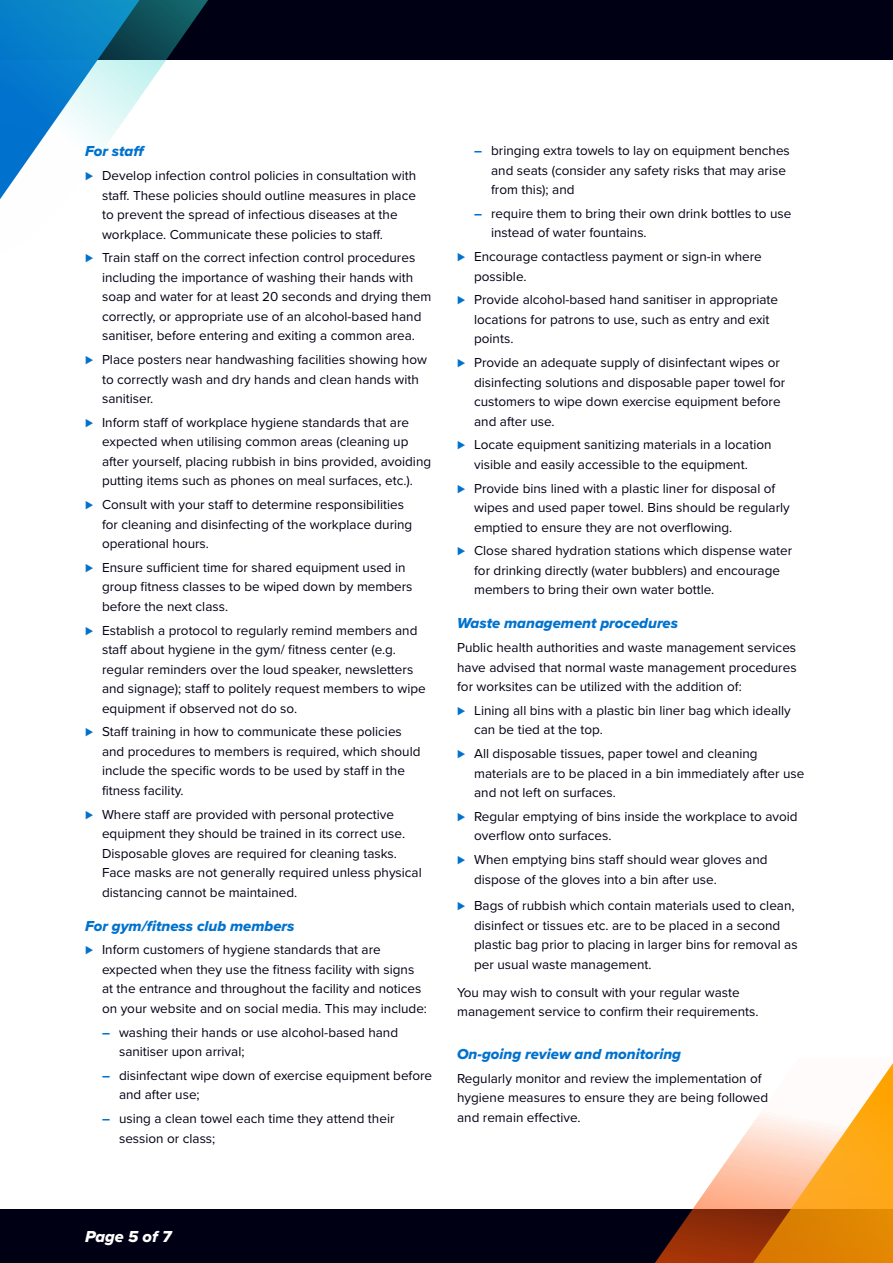
<style>
.page{position:relative;width:893px;height:1263px;background:#fff}
.page>*{position:absolute;margin:0;border:0;box-sizing:border-box;transform-origin:0 0}
.t1{font:16.5px "Proxima Nova Extrabld It";color:#fff}
.t2{font:15px "Proxima Nova Extrabld It";color:#0072ce}
.t3{font:13.5px/19.5px "Proxima Nova";color:#000014}
.s1{font-weight:900;color:#0072ce}
.s2{font-weight:700;color:#0072ce}
</style>
<div class="page">
<div style="left:0;top:1210px;width:893px;height:53px;background:#000014"></div>
<div style="left:0;top:0;width:893px;height:60px;background:#000014"></div>
<svg style="left:0;top:0;width:208px;height:199px"></svg>
<svg style="left:587px;top:1063px;width:306px;height:200px"></svg>
<p class="t2" style="left:85px;top:140px;width:60px">For staff</p>
<p class="t3" style="left:102px;top:165px;width:316px;text-indent:-17px"><span class="s1">⊲</span> Develop infection control policies in consultation with staff. These policies should outline measures in place to prevent the spread of infectious diseases at the workplace. Communicate these policies to staff.</p>
<p class="t3" style="left:102px;top:248px;width:331px;text-indent:-17px"><span class="s1">⊲</span> Train staff on the correct infection control procedures including the importance of washing their hands with soap and water for at least 20 seconds and drying them correctly, or appropriate use of an alcohol-based hand sanitiser, before entering and exiting a common area.</p>
<p class="t3" style="left:102px;top:349px;width:326px;text-indent:-17px"><span class="s1">⊲</span> Place posters near handwashing facilities showing how to correctly wash and dry hands and clean hands with sanitiser.</p>
<p class="t3" style="left:102px;top:412px;width:331px;text-indent:-17px"><span class="s1">⊲</span> Inform staff of workplace hygiene standards that are expected when utilising common areas (cleaning up after yourself, placing rubbish in bins provided, avoiding putting items such as phones on meal surfaces, etc.).</p>
<p class="t3" style="left:102px;top:494px;width:312px;text-indent:-17px"><span class="s1">⊲</span> Consult with your staff to determine responsibilities for cleaning and disinfecting of the workplace during operational hours.</p>
<p class="t3" style="left:102px;top:557px;width:312px;text-indent:-17px"><span class="s1">⊲</span> Ensure sufficient time for shared equipment used in group fitness classes to be wiped down by members before the next class.</p>
<p class="t3" style="left:102px;top:620px;width:325px;text-indent:-17px"><span class="s1">⊲</span> Establish a protocol to regularly remind members and staff about hygiene in the gym/ fitness center (e.g. regular reminders over the loud speaker, newsletters and signage); staff to politely request members to wipe equipment if observed not do so.</p>
<p class="t3" style="left:102px;top:721px;width:320px;text-indent:-17px"><span class="s1">⊲</span> Staff training in how to communicate these policies and procedures to members is required, which should include the specific words to be used by staff in the fitness facility.</p>
<p class="t3" style="left:102px;top:804px;width:321px;text-indent:-17px"><span class="s1">⊲</span> Where staff are provided with personal protective equipment they should be trained in its correct use.<br>Disposable gloves are required for cleaning tasks.<br>Face masks are not generally required unless physical distancing cannot be maintained.</p>
<p class="t2" style="left:85px;top:914px;width:211px">For gym/fitness club members</p>
<p class="t3" style="left:102px;top:939px;width:326px;text-indent:-17px"><span class="s1">⊲</span> Inform customers of hygiene standards that are expected when they use the fitness facility with signs at the entrance and throughout the facility and notices on your website and on social media. This may include:</p>
<p class="t3" style="left:119px;top:1022px;width:281px;text-indent:-17px"><span class="s2">―</span> washing their hands or use alcohol-based hand sanitiser upon arrival;</p>
<p class="t3" style="left:119px;top:1065px;width:315px;text-indent:-17px"><span class="s2">―</span> disinfectant wipe down of exercise equipment before and after use;</p>
<p class="t3" style="left:119px;top:1108px;width:277px;text-indent:-17px"><span class="s2">―</span> using a clean towel each time they attend their session or class;</p>
<p class="t3" style="left:491px;top:140px;width:300px;text-indent:-17px"><span class="s2">―</span> bringing extra towels to lay on equipment benches and seats (consider any safety risks that may arise from this); and</p>
<p class="t3" style="left:491px;top:203px;width:302px;text-indent:-17px"><span class="s2">―</span> require them to bring their own drink bottles to use instead of water fountains.</p>
<p class="t3" style="left:474px;top:246px;width:289px;text-indent:-17px"><span class="s1">⊲</span> Encourage contactless payment or sign-in where possible.</p>
<p class="t3" style="left:474px;top:290px;width:306px;text-indent:-17px"><span class="s1">⊲</span> Provide alcohol-based hand sanitiser in appropriate locations for patrons to use, such as entry and exit points.</p>
<p class="t3" style="left:474px;top:352px;width:313px;text-indent:-17px"><span class="s1">⊲</span> Provide an adequate supply of disinfectant wipes or disinfecting solutions and disposable paper towel for customers to wipe down exercise equipment before and after use.</p>
<p class="t3" style="left:457px;top:435px;width:316px;text-align:center"><span class="s1">⊲</span> Locate equipment sanitizing materials in a location visible and easily accessible to the equipment.</p>
<p class="t3" style="left:474px;top:478px;width:317px;text-indent:-17px"><span class="s1">⊲</span> Provide bins lined with a plastic liner for disposal of wipes and used paper towel. Bins should be regularly emptied to ensure they are not overflowing.</p>
<p class="t3" style="left:474px;top:540px;width:320px;text-indent:-17px"><span class="s1">⊲</span> Close shared hydration stations which dispense water for drinking directly (water bubblers) and encourage members to bring their own water bottle.</p>
<p class="t2" style="left:457px;top:612px;width:222px">Waste management procedures</p>
<p class="t3" style="left:457px;top:637px;width:341px;text-align:justify">Public health authorities and waste management services have advised that normal waste management procedures for worksites can be utilized with the addition of:</p>
<p class="t3" style="left:474px;top:700px;width:318px;text-indent:-17px"><span class="s1">⊲</span> Lining all bins with a plastic bin liner bag which ideally can be tied at the top.</p>
<p class="t3" style="left:474px;top:743px;width:332px;text-indent:-17px"><span class="s1">⊲</span> All disposable tissues, paper towel and cleaning materials are to be placed in a bin immediately after use and not left on surfaces.</p>
<p class="t3" style="left:474px;top:806px;width:325px;text-indent:-17px"><span class="s1">⊲</span> Regular emptying of bins inside the workplace to avoid overflow onto surfaces.</p>
<p class="t3" style="left:474px;top:849px;width:295px;text-indent:-17px"><span class="s1">⊲</span> When emptying bins staff should wear gloves and dispose of the gloves into a bin after use.</p>
<p class="t3" style="left:474px;top:895px;width:325px;text-indent:-17px"><span class="s1">⊲</span> Bags of rubbish which contain materials used to clean, disinfect or tissues etc. are to be placed in a second plastic bag prior to placing in larger bins for removal as per usual waste management.</p>
<p class="t3" style="left:457px;top:982px;width:303px">You may wish to consult with your regular waste management service to confirm their requirements.</p>
<p class="t2" style="left:457px;top:1043px;width:226px">On-going review and monitoring</p>
<p class="t3" style="left:457px;top:1068px;width:313px">Regularly monitor and review the implementation of hygiene measures to ensure they are being followed and remain effective.</p>
<p class="t1" style="left:85px;top:1224px;width:88px">Page 5 of 7</p>
</div>
